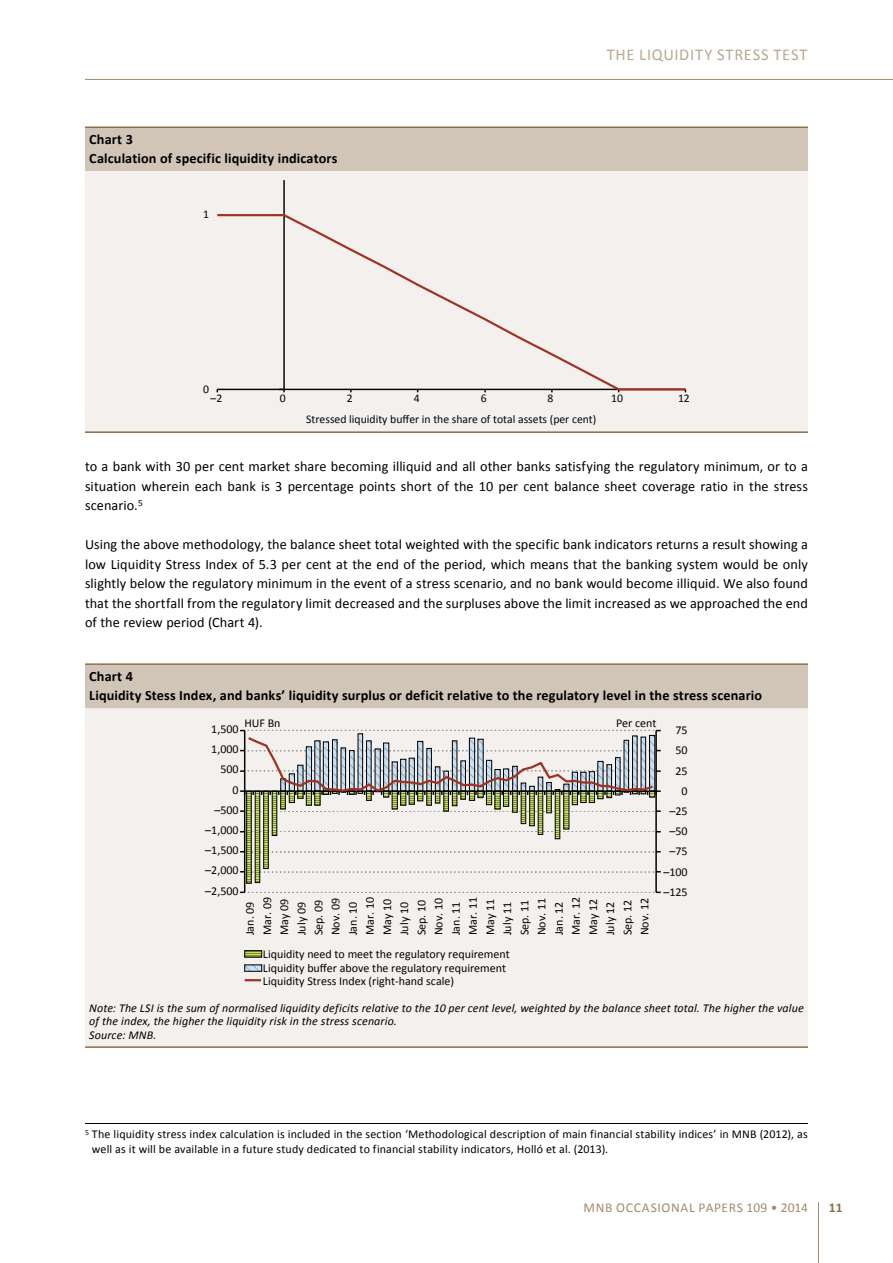
<style>
.page{position:relative;width:893px;height:1263px;background:#fff}
.page>*{position:absolute;margin:0;border:0;box-sizing:border-box;transform-origin:0 0}
.t1{font:16.5px "Calibri";letter-spacing:.045em;color:#baa892}
.t2{font:14.25px/19.5px "Calibri";letter-spacing:.005em;color:#000;text-align:justify}
.t3{font:700 14.25px/19.2px "Calibri";letter-spacing:.01em;color:#000}
.t4{font:13.5px "Calibri";letter-spacing:.045em;color:#a28b6e}
.t5{font:700 13.5px "Calibri";color:#8b6e4a}
.t6{font:12px/17.1px "Calibri";color:#030304}
.t7{font:12px/15px "Calibri";letter-spacing:.01em;color:#000}
.t8{font:italic 12px/13.5px "Calibri";letter-spacing:.01em;color:#000}
.t9{font:11.7px "Calibri";color:#030304}
</style>
<div class="page">
<hr style="left:818px;top:1202px;width:1px;height:61px;background:#a28b6e">
<hr style="left:85px;top:79px;width:808px;height:1px;background:#a28b6e">
<hr style="left:85px;top:1123px;width:723px;height:1px;background:#000">
<div style="left:85px;top:128px;width:723px;height:44px;background:#d1c5b7"></div>
<div style="left:85px;top:172px;width:723px;height:260px;background:#f3f0ed"></div>
<hr style="left:85px;top:126px;width:723px;height:2px;background:#8b6e4a">
<hr style="left:85px;top:431px;width:723px;height:2px;background:#8b6e4a">
<hr style="left:283px;top:180px;width:2px;height:209px;background:#030304">
<svg style="left:216px;top:213px;width:471px;height:179px"></svg>
<div style="left:85px;top:665px;width:723px;height:43px;background:#d1c5b7"></div>
<div style="left:85px;top:708px;width:723px;height:338px;background:#f3f0ed"></div>
<hr style="left:85px;top:663px;width:723px;height:2px;background:#8b6e4a">
<hr style="left:85px;top:1046px;width:723px;height:2px;background:#8b6e4a">
<svg style="left:248px;top:800px;width:2px;height:81px"></svg>
<div style="left:246px;top:791px;width:6px;height:92px;border:1px solid #000"></div>
<svg style="left:257px;top:800px;width:1px;height:81px"></svg>
<div style="left:255px;top:791px;width:5px;height:92px;border:1px solid #000"></div>
<svg style="left:265px;top:800px;width:2px;height:67px"></svg>
<div style="left:263px;top:791px;width:6px;height:78px;border:1px solid #000"></div>
<svg style="left:274px;top:800px;width:1px;height:34px"></svg>
<div style="left:272px;top:791px;width:5px;height:45px;border:1px solid #000"></div>
<svg style="left:282px;top:800px;width:2px;height:7px"></svg>
<div style="left:280px;top:791px;width:6px;height:18px;border:1px solid #000"></div>
<div style="left:289px;top:791px;width:5px;height:11px;background:#799900"></div>
<div style="left:289px;top:791px;width:6px;height:12px;border:1px solid #000"></div>
<div style="left:306px;top:791px;width:6px;height:15px;border:1px solid #000"></div>
<div style="left:314px;top:791px;width:6px;height:15px;border:1px solid #000"></div>
<div style="left:366px;top:791px;width:5px;height:10px;border:1px solid #000"></div>
<svg style="left:394px;top:800px;width:2px;height:7px"></svg>
<div style="left:392px;top:791px;width:6px;height:18px;border:1px solid #000"></div>
<div style="left:400px;top:791px;width:6px;height:15px;border:1px solid #000"></div>
<div style="left:409px;top:791px;width:6px;height:13px;border:1px solid #000"></div>
<div style="left:417px;top:791px;width:6px;height:10px;border:1px solid #000"></div>
<div style="left:426px;top:791px;width:6px;height:15px;border:1px solid #000"></div>
<div style="left:435px;top:791px;width:5px;height:12px;background:#799900"></div>
<div style="left:435px;top:791px;width:5px;height:12px;border:1px solid #000"></div>
<svg style="left:445px;top:800px;width:2px;height:9px"></svg>
<div style="left:443px;top:791px;width:6px;height:20px;border:1px solid #000"></div>
<div style="left:452px;top:791px;width:5px;height:15px;border:1px solid #000"></div>
<div style="left:469px;top:791px;width:6px;height:10px;border:1px solid #000"></div>
<div style="left:486px;top:791px;width:6px;height:14px;border:1px solid #000"></div>
<svg style="left:497px;top:800px;width:2px;height:7px"></svg>
<div style="left:495px;top:791px;width:6px;height:18px;border:1px solid #000"></div>
<div style="left:503px;top:791px;width:6px;height:16px;border:1px solid #000"></div>
<svg style="left:514px;top:800px;width:2px;height:10px"></svg>
<div style="left:512px;top:791px;width:6px;height:22px;border:1px solid #000"></div>
<svg style="left:523px;top:800px;width:1px;height:22px"></svg>
<div style="left:521px;top:791px;width:5px;height:33px;border:1px solid #000"></div>
<svg style="left:531px;top:800px;width:2px;height:24px"></svg>
<div style="left:529px;top:791px;width:6px;height:35px;border:1px solid #000"></div>
<svg style="left:540px;top:800px;width:1px;height:33px"></svg>
<div style="left:538px;top:791px;width:5px;height:44px;border:1px solid #000"></div>
<svg style="left:548px;top:800px;width:2px;height:10px"></svg>
<div style="left:546px;top:791px;width:6px;height:22px;border:1px solid #000"></div>
<svg style="left:557px;top:800px;width:1px;height:37px"></svg>
<div style="left:555px;top:791px;width:5px;height:48px;border:1px solid #000"></div>
<svg style="left:565px;top:800px;width:2px;height:27px"></svg>
<div style="left:563px;top:791px;width:6px;height:38px;border:1px solid #000"></div>
<div style="left:572px;top:791px;width:6px;height:14px;border:1px solid #000"></div>
<div style="left:581px;top:791px;width:5px;height:11px;background:#799900"></div>
<div style="left:580px;top:791px;width:6px;height:12px;border:1px solid #000"></div>
<div style="left:589px;top:791px;width:5px;height:11px;background:#799900"></div>
<div style="left:589px;top:791px;width:6px;height:12px;border:1px solid #000"></div>
<hr style="left:655px;top:730px;width:2px;height:162px;background:#030304">
<hr style="left:244px;top:730px;width:1px;height:162px;background:#030304">
<svg style="left:240px;top:810px;width:421px;height:2px"></svg>
<svg style="left:240px;top:831px;width:421px;height:1px"></svg>
<svg style="left:240px;top:851px;width:421px;height:2px"></svg>
<svg style="left:240px;top:871px;width:421px;height:2px"></svg>
<svg style="left:240px;top:891px;width:421px;height:2px"></svg>
<svg style="left:240px;top:730px;width:421px;height:70px;background:#bbbab7"></svg>
<svg style="left:246px;top:952px;width:14px;height:3px"></svg>
<div style="left:244px;top:950px;width:18px;height:7px;border:1px solid #000"></div>
<svg style="left:246px;top:966px;width:14px;height:4px"></svg>
<div style="left:244px;top:964px;width:18px;height:8px;border:1px solid #000"></div>
<svg style="left:245px;top:979px;width:16px;height:2px"></svg>
<p class="t3" style="left:89px;top:130px;width:250px">Chart 3<br>Calculation of specific liquidity indicators</p>
<p class="t9" style="left:203px;top:207px;width:7px">1</p>
<p class="t1" style="left:607px;top:44px;width:202px">THE LIQUIDITY STRESS TEST</p>
<p class="t9" style="left:203px;top:381px;width:7px">0</p>
<p class="t9" style="left:210px;top:391px;width:13px">–2</p>
<p class="t9" style="left:280px;top:391px;width:7px">0</p>
<p class="t9" style="left:347px;top:391px;width:7px">2</p>
<p class="t9" style="left:414px;top:391px;width:7px">4</p>
<p class="t9" style="left:481px;top:391px;width:7px">6</p>
<p class="t9" style="left:548px;top:391px;width:7px">8</p>
<p class="t9" style="left:611px;top:391px;width:13px">10</p>
<p class="t9" style="left:678px;top:391px;width:13px">12</p>
<p class="t9" style="left:306px;top:411px;width:292px">Stressed liquidity buffer in the share of total assets (per cent)</p>
<p class="t2" style="left:85px;top:457px;width:724px">to a bank with 30 per cent market share becoming illiquid and all other banks satisfying the regulatory minimum, or to a situation wherein each bank is 3 percentage points short of the 10 per cent balance sheet coverage ratio in the stress scenario.<sup>5</sup></p>
<p class="t2" style="left:85px;top:535px;width:724px">Using the above methodology, the balance sheet total weighted with the specific bank indicators returns a result showing a low Liquidity Stress Index of 5.3 per cent at the end of the period, which means that the banking system would be only slightly below the regulatory minimum in the event of a stress scenario, and no bank would become illiquid. We also found that the shortfall from the regulatory limit decreased and the surpluses above the limit increased as we approached the end of the review period (Chart 4).</p>
<p class="t3" style="left:89px;top:666px;width:674px">Chart 4<br>Liquidity Stess Index, and banks’ liquidity surplus or deficit relative to the regulatory level in the stress scenario</p>
<p class="t6" style="left:244px;top:714px;width:38px">HUF Bn</p>
<p class="t6" style="left:616px;top:714px;width:42px">Per cent</p>
<p class="t6" style="left:211px;top:720px;width:29px">1,500</p>
<p class="t6" style="left:676px;top:722px;width:14px">75</p>
<p class="t6" style="left:211px;top:741px;width:29px">1,000</p>
<p class="t6" style="left:676px;top:742px;width:14px">50</p>
<p class="t6" style="left:220px;top:761px;width:20px">500</p>
<p class="t6" style="left:676px;top:762px;width:14px">25</p>
<p class="t6" style="left:233px;top:781px;width:8px">0</p>
<p class="t6" style="left:682px;top:782px;width:8px">0</p>
<p class="t6" style="left:214px;top:801px;width:26px">–500</p>
<p class="t6" style="left:670px;top:802px;width:20px">–25</p>
<p class="t6" style="left:205px;top:821px;width:35px">–1,000</p>
<p class="t6" style="left:670px;top:823px;width:20px">–50</p>
<p class="t6" style="left:205px;top:842px;width:35px">–1,500</p>
<p class="t6" style="left:670px;top:843px;width:20px">–75</p>
<p class="t6" style="left:205px;top:862px;width:35px">–2,000</p>
<p class="t6" style="left:205px;top:882px;width:35px">–2,500</p>
<p class="t6" style="left:241px;top:935px;width:40px;rotate:-90deg">Jan. 09<br>Mar. 09<br>May 09<br>July 09<br>Sep. 09<br>Nov. 09<br>Jan. 10<br>Mar. 10<br>May 10<br>July 10<br>Sep. 10<br>Nov. 10<br>Jan. 11<br>Mar. 11<br>May 11<br>July 11<br>Sep. 11<br>Nov. 11<br>Jan. 12<br>Mar. 12<br>May 12<br>July 12<br>Sep. 12<br>Nov. 12</p>
<p class="t6" style="left:663px;top:863px;width:26px">–100</p>
<p class="t6" style="left:663px;top:883px;width:26px">–125</p>
<p class="t6" style="left:263px;top:947px;width:248px;line-height:14.1px">Liquidity need to meet the regulatory requirement<br>Liquidity buffer above the regulatory requirement</p>
<p class="t6" style="left:263px;top:972px;width:193px">Liquidity Stress Index (right-hand scale)</p>
<p class="t8" style="left:89px;top:1000px;width:716px">Note: The LSI is the sum of normalised liquidity deficits relative to the 10 per cent level, weighted by the balance sheet total. The higher the value of the index, the higher the liquidity risk in the stress scenario.<br>Source: MNB.</p>
<p class="t7" style="left:92px;top:1127px;width:717px;text-indent:-7px"><sup>5</sup> The liquidity stress index calculation is included in the section ‘Methodological description of main financial stability indices’ in MNB (2012), as well as it will be available in a future study dedicated to financial stability indicators, Holló et al. (2013).</p>
<p class="t4" style="left:584px;top:1199px;width:226px">MNB OCCASIONAL PAPERS 109 • 2014</p>
<p class="t5" style="left:829px;top:1199px;width:15px">11</p>
</div>
